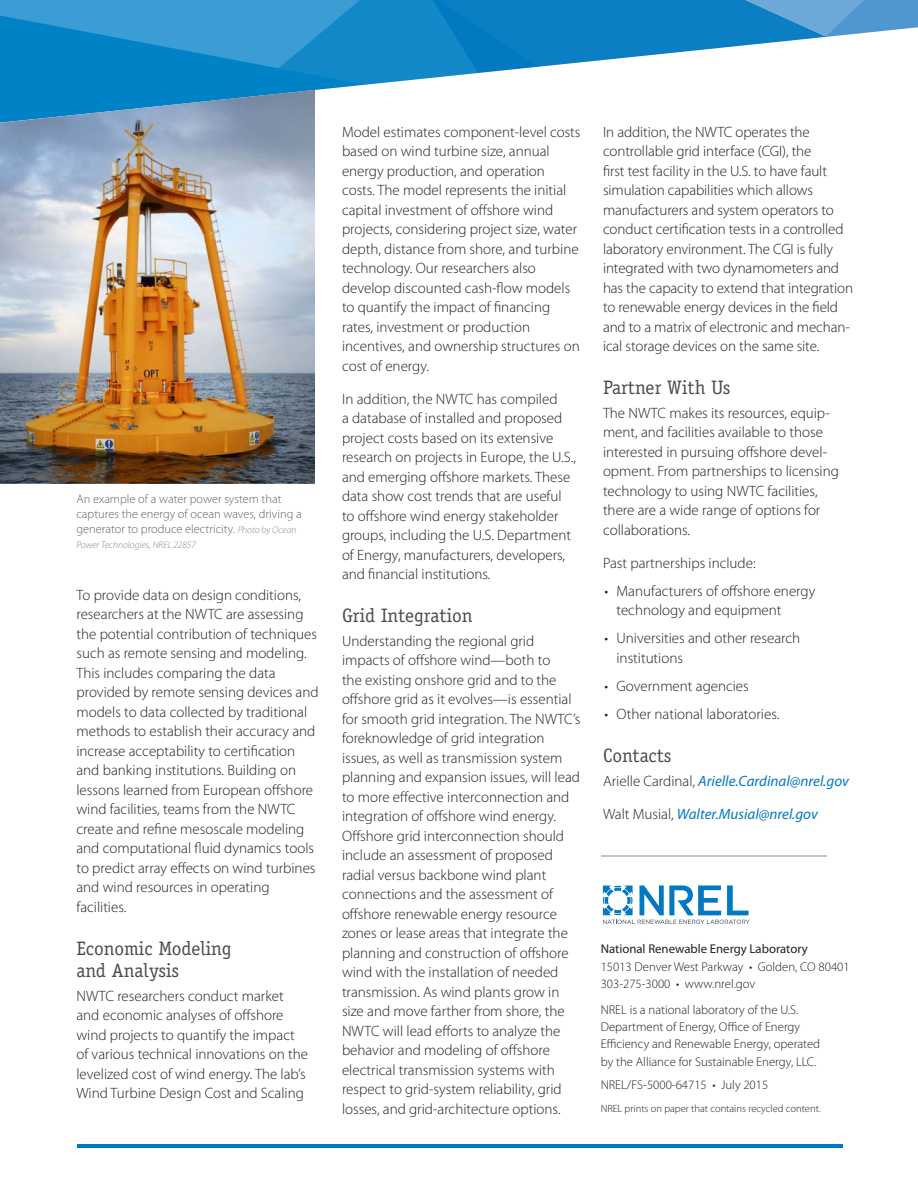
<style>
.page{position:relative;width:918px;height:1188px;background:#fff}
.page>*{position:absolute;margin:0;border:0;box-sizing:border-box;transform-origin:0 0}
.t1{font:19.5px/22.5px "Officina Serif Std";color:#4b4c4d}
.text{font:300 15px/19.5px "Myriad Pro";color:#231f20}
.text-2{font:italic 15px "Myriad Pro";color:#0079c2}
.text-3{font:300 12.75px/17.2px "Myriad Pro";color:#231f20}
.t2{font:300 12.3px/15px "Myriad Pro";color:#5a6670}
.text-4{font:300 10.5px "Myriad Pro";color:#231f20}
.t3{font:italic 300 9.75px "Myriad Pro";color:#818a92}
.s1{font-style:italic;font-size:9.75px;color:#818a92}
.s2{font-weight:300;font-style:normal;color:#231f20}
.s3{font-weight:400}
</style>
<div class="page">
<svg style="left:93px;top:0;width:332px;height:27px;fill:#3b9dd3"></svg>
<svg style="left:895px;top:0;width:23px;height:27px"></svg>
<svg style="left:0;top:13px;width:396px;height:14px;fill:#3b9dd3"></svg>
<svg style="left:425px;top:0;width:470px;height:27px;fill:#0b7ec4"></svg>
<hr style="left:77px;top:1145px;width:766px;height:3px;background:#0079c2">
<svg style="left:0;top:27px;width:918px;height:63px"></svg>
<hr style="left:601px;top:855px;width:226px;height:2px;background:#c4c5c9">
<svg style="left:603px;top:885px;width:147px;height:39px"></svg>
<img style="left:0;top:90px;width:315px;height:394px">
<p class="t2" style="left:76px;top:492px;width:227px">An example of a water power system that captures the energy of ocean waves, driving a generator to produce electricity. <span class="s1">Photo by Ocean</span></p>
<p class="t3" style="left:76px;top:539px;width:121px">Power Technologies, NREL 22857</p>
<p class="text" style="left:76px;top:585px;width:244px">To provide data on design conditions, researchers at the NWTC are assessing the potential contribution of techniques such as remote sensing and modeling.<br>This includes comparing the data provided by remote sensing devices and models to data collected by traditional methods to establish their accuracy and increase acceptability to certification and banking institutions. Building on lessons learned from European offshore wind facilities, teams from the NWTC create and refine mesoscale modeling and computational fluid dynamics tools to predict array effects on wind turbines and wind resources in operating facilities.</p>
<h2 class="t1" style="left:76px;top:937px;width:156px">Economic Modeling and Analysis</h2>
<p class="text" style="left:76px;top:986px;width:233px">NWTC researchers conduct market and economic analyses of offshore wind projects to quantify the impact of various technical innovations on the levelized cost of wind energy. The lab’s Wind Turbine Design Cost and Scaling</p>
<p class="text" style="left:342px;top:122px;width:240px">Model estimates component-level costs based on wind turbine size, annual energy production, and operation costs. The model represents the initial capital investment of offshore wind projects, considering project size, water depth, distance from shore, and turbine technology. Our researchers also develop discounted cash-flow models to quantify the impact of financing rates, investment or production incentives, and ownership structures on cost of energy.</p>
<p class="text" style="left:342px;top:389px;width:236px">In addition, the NWTC has compiled<br>a database of installed and proposed project costs based on its extensive research on projects in Europe, the U.S., and emerging offshore markets. These data show cost trends that are useful to offshore wind energy stakeholder groups, including the U.S. Department of Energy, manufacturers, developers, and financial institutions.</p>
<h2 class="t1" style="left:342px;top:604px;width:132px">Grid Integration</h2>
<p class="text" style="left:342px;top:631px;width:240px">Understanding the regional grid impacts of offshore wind—both to<br>the existing onshore grid and to the offshore grid as it evolves—is essential for smooth grid integration. The NWTC’s foreknowledge of grid integration issues, as well as transmission system planning and expansion issues, will lead to more effective interconnection and integration of offshore wind energy.<br>Offshore grid interconnection should include an assessment of proposed radial versus backbone wind plant connections and the assessment of offshore renewable energy resource zones or lease areas that integrate the planning and construction of offshore wind with the installation of needed transmission. As wind plants grow in size and move farther from shore, the NWTC will lead efforts to analyze the behavior and modeling of offshore electrical transmission systems with respect to grid-system reliability, grid losses, and grid-architecture options.</p>
<p class="text" style="left:603px;top:122px;width:252px">In addition, the NWTC operates the controllable grid interface (CGI), the<br>first test facility in the U.S. to have fault simulation capabilities which allows manufacturers and system operators to conduct certification tests in a controlled laboratory environment. The CGI is fully integrated with two dynamometers and has the capacity to extend that integration to renewable energy devices in the field and to a matrix of electronic and mechan&shy;ical storage devices on the same site.</p>
<h2 class="t1" style="left:603px;top:376px;width:129px">Partner With Us</h2>
<p class="text" style="left:603px;top:403px;width:237px">The NWTC makes its resources, equip&shy;ment, and facilities available to those interested in pursuing offshore devel&shy;opment. From partnerships to licensing technology to using NWTC facilities, there are a wide range of options for collaborations.</p>
<p class="text" style="left:603px;top:553px;width:154px">Past partnerships include:</p>
<p class="text" style="left:616px;top:581px;width:200px;text-indent:-12px">• Manufacturers of offshore energy technology and equipment</p>
<p class="text" style="left:616px;top:628px;width:185px;text-indent:-12px">• Universities and other research institutions</p>
<p class="text" style="left:604px;top:676px;width:146px">• Government agencies</p>
<p class="text" style="left:604px;top:704px;width:176px">• Other national laboratories.</p>
<h2 class="t1" style="left:603px;top:744px;width:70px">Contacts</h2>
<p class="text-2" style="left:603px;top:771px;width:247px"><span class="s2">Arielle Cardinal,</span> Arielle.Cardinal@nrel.gov</p>
<p class="text-2" style="left:603px;top:804px;width:216px"><span class="s2">Walt Musial,</span> Walter.Musial@nrel.gov</p>
<p class="text-3" style="left:601px;top:940px;width:251px"><span class="s3">National Renewable Energy Laboratory<br></span>15013 Denver West Parkway • Golden, CO 80401<br>303-275-3000 • www.nrel.gov</p>
<p class="text-3" style="left:601px;top:1001px;width:221px">NREL is a national laboratory of the U.S.<br>Department of Energy, Office of Energy Efficiency and Renewable Energy, operated by the Alliance for Sustainable Energy, LLC.</p>
<p class="text-3" style="left:601px;top:1076px;width:169px">NREL/FS-5000-64715 • July 2015</p>
<p class="text-4" style="left:601px;top:1102px;width:222px">NREL prints on paper that contains recycled content.</p>
</div>
